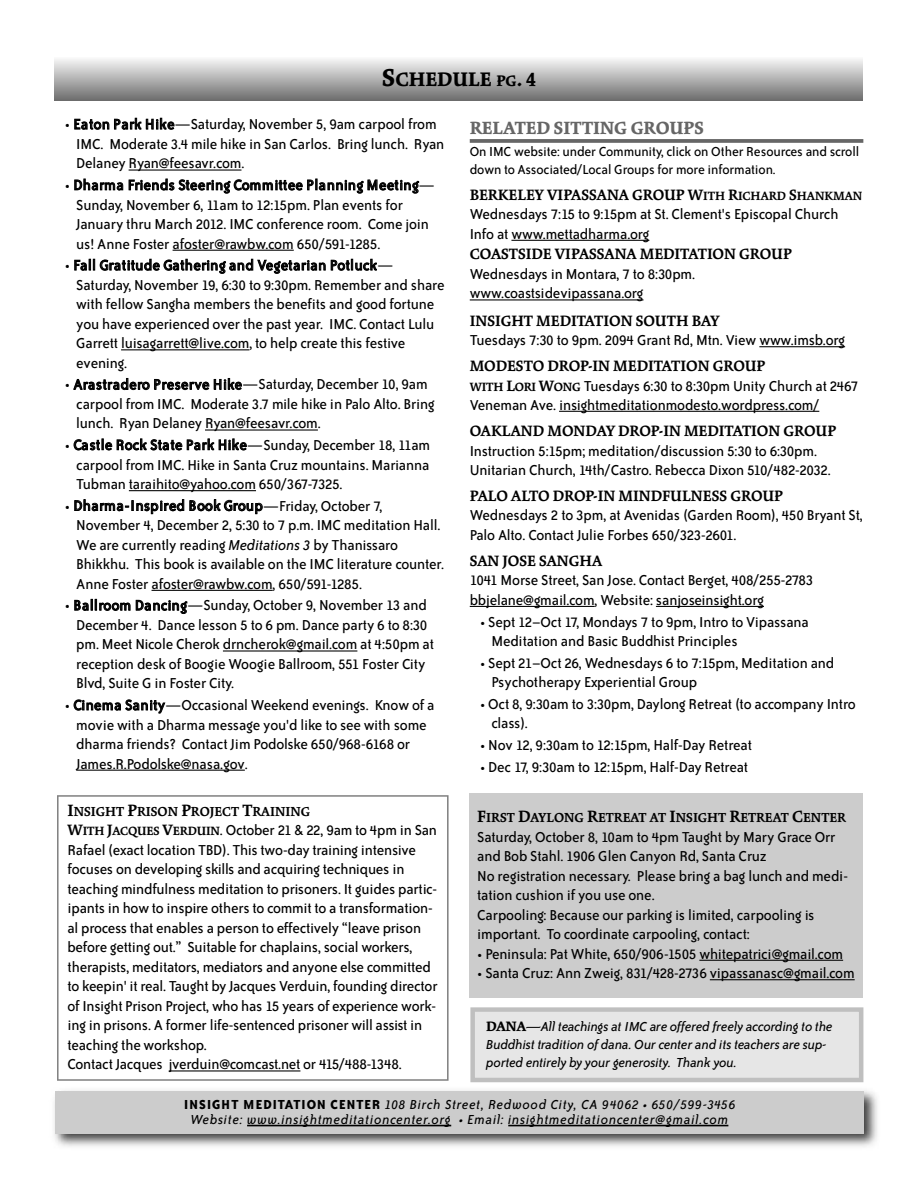
<style>
.page{position:relative;width:918px;height:1188px;background:#fff}
.page>*{position:absolute;margin:0;border:0;box-sizing:border-box;transform-origin:0 0}
.t1{font:900 21.6px "Kinesis Std";color:#000}
.t2{font:900 19.5px "Kinesis Std";color:#666}
.t3{font:16.5px/19.5px "Bailey Sans ITC";letter-spacing:-.01em;color:#000}
.t4{font:700 16.5px "Kinesis Std";color:#000}
.t5{font:italic 15px/15px "Bailey Sans ITC";letter-spacing:.045em;color:#000;text-align:center}
.t6{font:italic 15px/18px "Bailey Sans ITC";letter-spacing:-.01em;color:#000}
.t7{font:15px/18px "Bailey Sans ITC";letter-spacing:-.01em;color:#000}
.t8{font:700 14.4px "Kinesis Std";color:#000}
.s1{font-size:27px}
.s2{font-size:16.8px}
.s3{font-size:21px}
.s4{font-style:italic}
.s5{font-size:18px}
.s6{font-family:"Kinesis Std";font-weight:700}
.s7{font-family:"Kinesis Std";font-weight:700;font-size:13.2px}
.s8{font-size:13.2px}
.s9{font-family:"Kinesis Std";font-weight:900;font-style:normal}
.s10{font-weight:700;font-style:normal}
</style>
<div class="page">
<hr style="left:129px;top:170px;width:113px;height:1px;background:#000">
<hr style="left:173px;top:250px;width:121px;height:1px;background:#000">
<hr style="left:121px;top:349px;width:128px;height:1px;background:#000">
<hr style="left:205px;top:429px;width:113px;height:2px;background:#000">
<hr style="left:129px;top:490px;width:127px;height:1px;background:#000">
<hr style="left:152px;top:590px;width:121px;height:1px;background:#000">
<hr style="left:223px;top:650px;width:134px;height:2px;background:#000">
<hr style="left:76px;top:770px;width:169px;height:1px;background:#000">
<svg style="left:470px;top:139px;width:393px;height:4px;background:#6f6f6f"></svg>
<hr style="left:511px;top:240px;width:138px;height:1px;background:#000">
<hr style="left:470px;top:299px;width:174px;height:1px;background:#000">
<hr style="left:759px;top:346px;width:86px;height:1px;background:#000">
<hr style="left:559px;top:411px;width:260px;height:1px;background:#000">
<hr style="left:470px;top:606px;width:125px;height:1px;background:#000">
<hr style="left:656px;top:606px;width:108px;height:1px;background:#000">
<div style="left:54px;top:57px;width:808px;height:43px;background:linear-gradient(to bottom,#fafafa,#6f6f6f)"></div>
<img style="left:54px;top:1090px;width:823px;height:57px">
<div style="left:55px;top:1092px;width:809px;height:42px;background:#ccc"></div>
<hr style="left:247px;top:1125px;width:204px;height:1px;background:#000">
<hr style="left:508px;top:1125px;width:220px;height:1px;background:#000">
<svg style="left:57px;top:795px;width:392px;height:286px"></svg>
<hr style="left:169px;top:1070px;width:131px;height:2px;background:#000">
<div style="left:470px;top:793px;width:393px;height:205px;background:#ccc"></div>
<hr style="left:699px;top:960px;width:144px;height:1px;background:#000">
<hr style="left:710px;top:979px;width:145px;height:1px;background:#000">
<div style="left:475px;top:1012px;width:384px;height:66px;background:#e6e6e6"></div>
<div style="left:470px;top:1007px;width:393px;height:75px;border:4px solid #bfbfbf"></div>
<h1 class="t1" style="left:382px;top:70px;width:155px"><span class="s1">S</span>CHEDULE <span class="s2">PG</span><span class="s3">. 4</span></h1>
<p class="t3" style="left:76px;top:116px;width:370px;text-indent:-11px">• Eaton Park Hike—Saturday, November 5, 9am carpool from<br>IMC. Moderate 3.4 mile hike in San Carlos. Bring lunch. Ryan<br>Delaney Ryan@feesavr.com.</p>
<p class="t3" style="left:76px;top:176px;width:360px;text-indent:-11px">• Dharma Friends Steering Committee Planning Meeting— Sunday, November 6, 11am to 12:15pm. Plan events for January thru March 2012. IMC conference room. Come join us! Anne Foster afoster@rawbw.com 650/591-1285.</p>
<p class="t3" style="left:76px;top:256px;width:370px;text-indent:-11px">• Fall Gratitude Gathering and Vegetarian Potluck— Saturday, November 19, 6:30 to 9:30pm. Remember and share with fellow Sangha members the benefits and good fortune you have experienced over the past year. IMC. Contact Lulu Garrett luisagarrett@live.com, to help create this festive evening.</p>
<p class="t3" style="left:76px;top:376px;width:360px;text-indent:-11px">• Arastradero Preserve Hike—Saturday, December 10, 9am carpool from IMC. Moderate 3.7 mile hike in Palo Alto. Bring lunch. Ryan Delaney Ryan@feesavr.com.</p>
<p class="t3" style="left:76px;top:436px;width:356px;text-align:justify;text-indent:-11px">• Castle Rock State Park Hike—Sunday, December 18, 11am carpool from IMC. Hike in Santa Cruz mountains. Marianna Tubman taraihito@yahoo.com 650/367-7325.</p>
<p class="t3" style="left:76px;top:497px;width:369px;text-indent:-11px">• Dharma-Inspired Book Group—Friday, October 7, November 4, December 2, 5:30 to 7 p.m. IMC meditation Hall.<br>We are currently reading <span class="s4">Meditations 3</span> by Thanissaro Bhikkhu. This book is available on the IMC literature counter.<br>Anne Foster afoster@rawbw.com, 650/591-1285.</p>
<p class="t3" style="left:76px;top:597px;width:359px;text-indent:-11px">• Ballroom Dancing—Sunday, October 9, November 13 and December 4. Dance lesson 5 to 6 pm. Dance party 6 to 8:30 pm. Meet Nicole Cherok drncherok@gmail.com at 4:50pm at reception desk of Boogie Woogie Ballroom, 551 Foster City Blvd, Suite G in Foster City.</p>
<p class="t3" style="left:76px;top:696px;width:360px;text-indent:-11px">• Cinema Sanity—Occasional Weekend evenings. Know of a movie with a Dharma message you'd like to see with some dharma friends? Contact Jim Podolske 650/968-6168 or James.R.Podolske@nasa.gov.</p>
<p class="t8" style="left:68px;top:805px;width:244px"><span class="s5">I</span>NSIGHT <span class="s5">P</span>RISON <span class="s5">P</span>ROJECT <span class="s5">T</span>RAINING</p>
<p class="t3" style="left:68px;top:822px;width:372px"><span class="s6">W</span><span class="s7">ITH</span> <span class="s6">J</span><span class="s7">ACQUES</span> <span class="s6">V</span><span class="s7">ERDUIN</span>. October 21 &amp; 22, 9am to 4pm in San Rafael (exact location TBD). This two-day training intensive focuses on developing skills and acquiring techniques in teaching mindfulness meditation to prisoners. It guides partic&shy;ipants in how to inspire others to commit to a transformation&shy;al process that enables a person to effectively “leave prison before getting out.” Suitable for chaplains, social workers, therapists, meditators, mediators and anyone else committed to keepin' it real. Taught by Jacques Verduin, founding director of Insight Prison Project, who has 15 years of experience work&shy;ing in prisons. A former life-sentenced prisoner will assist in teaching the workshop.<br>Contact Jacques jverduin@comcast.net or 415/488-1348.</p>
<p class="t2" style="left:470px;top:120px;width:236px">RELATED SITTING GROUPS</p>
<p class="t7" style="left:470px;top:144px;width:391px">On IMC website: under Community, click on Other Resources and scroll down to Associated/Local Groups for more information.</p>
<p class="t4" style="left:470px;top:188px;width:394px">BERKELEY VIPASSANA GROUP W<span class="s8">ITH</span> R<span class="s8">ICHARD</span> S<span class="s8">HANKMAN</span></p>
<p class="t3" style="left:470px;top:206px;width:370px">Wednesdays 7:15 to 9:15pm at St. Clement's Episcopal Church<br>Info at www.mettadharma.org</p>
<p class="t4" style="left:470px;top:247px;width:324px">COASTSIDE VIPASSANA MEDITATION GROUP</p>
<p class="t3" style="left:470px;top:265px;width:227px">Wednesdays in Montara, 7 to 8:30pm. www.coastsidevipassana.org</p>
<p class="t4" style="left:470px;top:314px;width:251px">INSIGHT MEDITATION SOUTH BAY</p>
<p class="t3" style="left:470px;top:332px;width:377px">Tuesdays 7:30 to 9pm. 2094 Grant Rd, Mtn. View www.imsb.org</p>
<p class="t4" style="left:470px;top:359px;width:297px">MODESTO DROP-IN MEDITATION GROUP</p>
<p class="t3" style="left:470px;top:378px;width:390px;line-height:18.8px"><span class="s7">WITH</span> <span class="s6">L</span><span class="s7">ORI</span> <span class="s6">W</span><span class="s7">ONG</span> Tuesdays 6:30 to 8:30pm Unity Church at 2467<br>Veneman Ave. insightmeditationmodesto.wordpress.com/</p>
<p class="t4" style="left:470px;top:424px;width:368px">OAKLAND MONDAY DROP-IN MEDITATION GROUP</p>
<p class="t3" style="left:470px;top:442px;width:363px">Instruction 5:15pm; meditation/discussion 5:30 to 6:30pm.<br>Unitarian Church, 14th/Castro. Rebecca Dixon 510/482-2032.</p>
<p class="t4" style="left:470px;top:489px;width:315px">PALO ALTO DROP-IN MINDFULNESS GROUP</p>
<p class="t3" style="left:470px;top:506px;width:395px">Wednesdays 2 to 3pm, at Avenidas (Garden Room), 450 Bryant St,<br>Palo Alto. Contact Julie Forbes 650/323-2601.</p>
<p class="t4" style="left:470px;top:554px;width:134px">SAN JOSE SANGHA</p>
<p class="t3" style="left:470px;top:572px;width:345px">1041 Morse Street, San Jose. Contact Berget, 408/255-2783 bbjelane@gmail.com, Website: sanjoseinsight.org</p>
<p class="t3" style="left:491px;top:613px;width:319px;text-indent:-11px">• Sept 12–Oct 17, Mondays 7 to 9pm, Intro to Vipassana<br>Meditation and Basic Buddhist Principles</p>
<p class="t3" style="left:491px;top:654px;width:345px;text-indent:-11px">• Sept 21–Oct 26, Wednesdays 6 to 7:15pm, Meditation and<br>Psychotherapy Experiential Group</p>
<p class="t3" style="left:491px;top:695px;width:366px;text-indent:-11px">• Oct 8, 9:30am to 3:30pm, Daylong Retreat (to accompany Intro class).</p>
<p class="t3" style="left:480px;top:736px;width:273px">• Nov 12, 9:30am to 12:15pm, Half-Day Retreat</p>
<p class="t3" style="left:480px;top:758px;width:270px">• Dec 17, 9:30am to 12:15pm, Half-Day Retreat</p>
<p class="t8" style="left:477px;top:812px;width:370px"><span class="s5">F</span>IRST <span class="s5">D</span>AYLONG <span class="s5">R</span>ETREAT AT <span class="s5">I</span>NSIGHT <span class="s5">R</span>ETREAT <span class="s5">C</span>ENTER</p>
<p class="t3" style="left:477px;top:828px;width:372px">Saturday, October 8, 10am to 4pm Taught by Mary Grace Orr and Bob Stahl. 1906 Glen Canyon Rd, Santa Cruz<br>No registration necessary. Please bring a bag lunch and medi&shy;tation cushion if you use one.<br>Carpooling: Because our parking is limited, carpooling is important. To coordinate carpooling, contact:</p>
<p class="t3" style="left:477px;top:945px;width:367px">• Peninsula: Pat White, 650/906-1505 whitepatrici@gmail.com</p>
<p class="t3" style="left:477px;top:965px;width:379px">• Santa Cruz: Ann Zweig, 831/428-2736 vipassanasc@gmail.com</p>
<p class="t6" style="left:486px;top:1018px;width:348px"><span class="s9">DANA</span>—All teachings at IMC are offered freely according to the<br>Buddhist tradition of dana. Our center and its teachers are sup&shy;ported entirely by your generosity. Thank you.</p>
<p class="t5" style="left:184px;top:1098px;width:553px"><span class="s10">INSIGHT MEDITATION CENTER</span> 108 Birch Street, Redwood City, CA 94062 • 650/599-3456<br>Website: www.insightmeditationcenter.org • Email: insightmeditationcenter@gmail.com</p>
</div>
